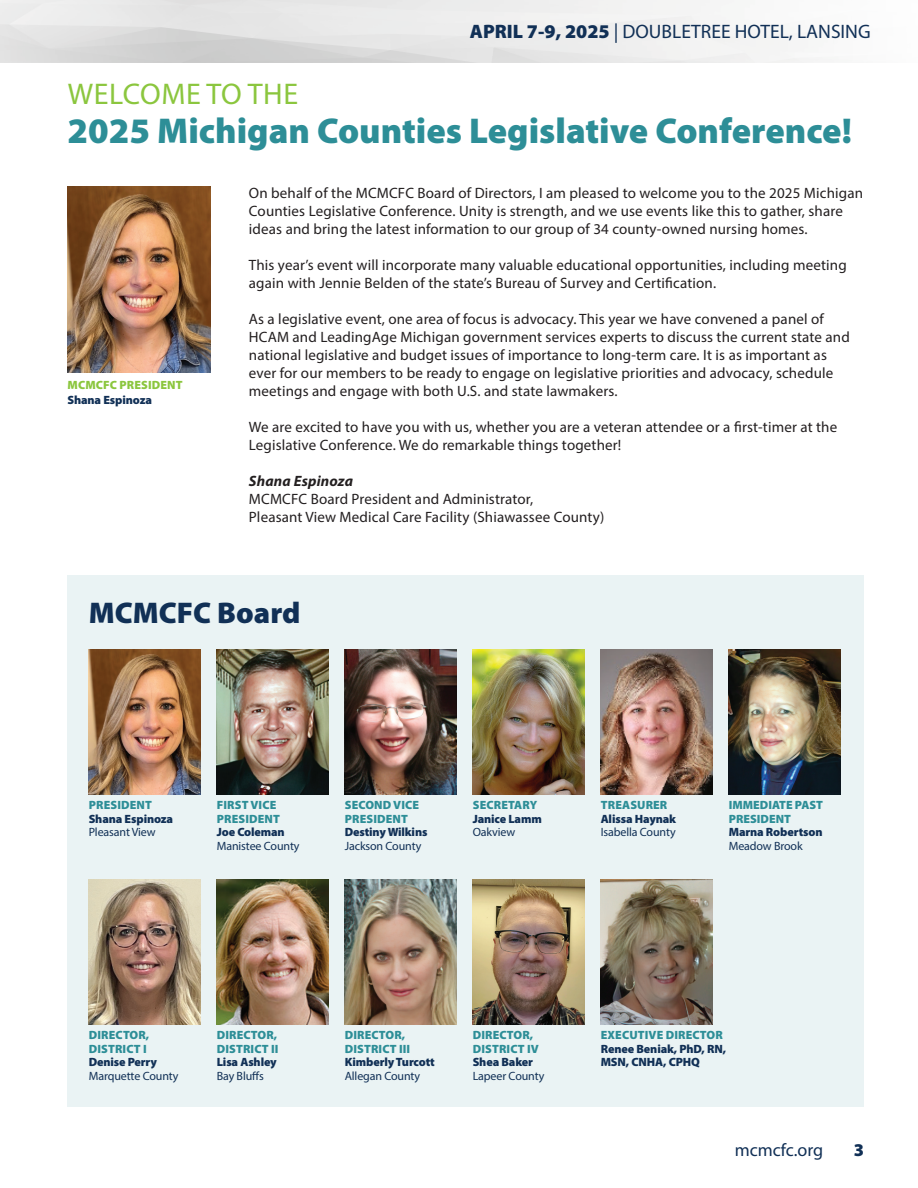
<style>
.page{position:relative;width:918px;height:1188px;background:#fff}
.page>*{position:absolute;margin:0;border:0;box-sizing:border-box;transform-origin:0 0}
.t1{font:900 36px "Myriad Pro";color:#2d8e97}
.t2{font:30px "Myriad Pro";letter-spacing:.02em;color:#8bc63e}
.t3{font:900 30px "Myriad Pro";color:#113056}
.t4{font:19.5px "Myriad Pro";color:#113056}
.t5{font:18px "Myriad Pro";color:#113056}
.t6{font:900 18px "Myriad Pro";color:#113056}
.t7{font:15px/18px "Myriad Pro";letter-spacing:.01em;color:#231f20}
.t8{font:italic 700 15px "Myriad Pro";letter-spacing:.01em;color:#231f20}
.t9{font:900 12px/13.5px "Myriad Pro";letter-spacing:.01em;color:#2d8e97}
.t10{font:900 12px/13.5px "Myriad Pro";letter-spacing:-.01em;color:#113056}
.t11{font:12px "Myriad Pro";letter-spacing:-.01em;color:#113056}
.t12{font:900 12px "Myriad Pro";letter-spacing:.01em;color:#8bc63e}
.s1{font-weight:900}
</style>
<div class="page">
<svg style="left:0;top:0;width:819px;height:62px;fill:#ebebeb"></svg>
<div style="left:68px;top:576px;width:796px;height:531px;background:#eaf3f4"></div>
<img style="left:68px;top:187px;width:143px;height:186px">
<img style="left:89px;top:649px;width:112px;height:146px">
<img style="left:729px;top:649px;width:112px;height:146px">
<img style="left:217px;top:649px;width:112px;height:146px">
<img style="left:345px;top:649px;width:112px;height:146px">
<img style="left:473px;top:649px;width:112px;height:146px">
<img style="left:217px;top:879px;width:112px;height:146px">
<img style="left:89px;top:879px;width:112px;height:146px">
<img style="left:345px;top:879px;width:112px;height:146px">
<img style="left:473px;top:879px;width:112px;height:146px">
<img style="left:601px;top:649px;width:112px;height:146px">
<img style="left:601px;top:879px;width:112px;height:146px">
<h3 class="t4" style="left:470px;top:20px;width:402px"><span class="s1">APRIL 7-9, 2025</span> | DOUBLETREE HOTEL, LANSING</h3>
<h2 class="t2" style="left:68px;top:75px;width:232px">WELCOME TO THE</h2>
<h1 class="t1" style="left:68px;top:106px;width:786px">2025 Michigan Counties Legislative Conference!</h1>
<p class="t12" style="left:68px;top:377px;width:116px">MCMCFC PRESIDENT</p>
<p class="t10" style="left:67px;top:392px;width:86px">Shana Espinoza</p>
<p class="t7" style="left:249px;top:184px;width:616px">On behalf of the MCMCFC Board of Directors, I am pleased to welcome you to the 2025 Michigan<br>Counties Legislative Conference. Unity is strength, and we use events like this to gather, share ideas and bring the latest information to our group of 34 county-owned nursing homes.</p>
<p class="t7" style="left:249px;top:256px;width:599px">This year’s event will incorporate many valuable educational opportunities, including meeting again with Jennie Belden of the state’s Bureau of Survey and Certification.</p>
<p class="t7" style="left:249px;top:310px;width:602px">As a legislative event, one area of focus is advocacy. This year we have convened a panel of HCAM and LeadingAge Michigan government services experts to discuss the current state and national legislative and budget issues of importance to long-term care. It is as important as ever for our members to be ready to engage on legislative priorities and advocacy, schedule meetings and engage with both U.S. and state lawmakers.</p>
<p class="t7" style="left:249px;top:418px;width:590px">We are excited to have you with us, whether you are a veteran attendee or a first-timer at the<br>Legislative Conference. We do remarkable things together!</p>
<p class="t8" style="left:249px;top:471px;width:106px">Shana Espinoza</p>
<p class="t7" style="left:249px;top:490px;width:357px">MCMCFC Board President and Administrator,<br>Pleasant View Medical Care Facility (Shiawassee County)</p>
<h2 class="t3" style="left:89px;top:593px;width:213px">MCMCFC Board</h2>
<p class="t9" style="left:89px;top:798px;width:65px">PRESIDENT</p>
<p class="t10" style="left:89px;top:811px;width:86px">Shana Espinoza</p>
<p class="t11" style="left:89px;top:825px;width:68px">Pleasant View</p>
<p class="t9" style="left:217px;top:798px;width:65px">FIRST VICE<br>PRESIDENT</p>
<p class="t10" style="left:217px;top:825px;width:70px">Joe Coleman</p>
<p class="t11" style="left:217px;top:838px;width:84px">Manistee County</p>
<p class="t9" style="left:345px;top:798px;width:76px">SECOND VICE<br>PRESIDENT</p>
<p class="t10" style="left:345px;top:825px;width:84px">Destiny Wilkins</p>
<p class="t11" style="left:345px;top:838px;width:78px">Jackson County</p>
<p class="t9" style="left:473px;top:798px;width:66px">SECRETARY</p>
<p class="t10" style="left:473px;top:811px;width:71px">Janice Lamm</p>
<p class="t11" style="left:473px;top:825px;width:44px">Oakview</p>
<p class="t9" style="left:601px;top:798px;width:68px">TREASURER</p>
<p class="t10" style="left:601px;top:811px;width:77px">Alissa Haynak</p>
<p class="t11" style="left:601px;top:825px;width:76px">Isabella County</p>
<p class="t9" style="left:729px;top:798px;width:96px">IMMEDIATE PAST<br>PRESIDENT</p>
<p class="t10" style="left:729px;top:825px;width:95px">Marna Robertson</p>
<p class="t11" style="left:729px;top:838px;width:75px">Meadow Brook</p>
<p class="t9" style="left:89px;top:1028px;width:62px">DIRECTOR,<br>DISTRICT I</p>
<p class="t10" style="left:89px;top:1055px;width:70px">Denise Perry</p>
<p class="t11" style="left:89px;top:1068px;width:91px">Marquette County</p>
<p class="t9" style="left:217px;top:1028px;width:63px">DIRECTOR,<br>DISTRICT II</p>
<p class="t10" style="left:217px;top:1055px;width:62px">Lisa Ashley</p>
<p class="t11" style="left:217px;top:1068px;width:49px">Bay Bluffs</p>
<p class="t9" style="left:345px;top:1028px;width:67px">DIRECTOR,<br>DISTRICT III</p>
<p class="t10" style="left:345px;top:1055px;width:92px">Kimberly Turcott</p>
<p class="t11" style="left:345px;top:1068px;width:77px">Allegan County</p>
<p class="t9" style="left:473px;top:1028px;width:68px">DIRECTOR,<br>DISTRICT IV</p>
<p class="t10" style="left:473px;top:1055px;width:62px">Shea Baker</p>
<p class="t11" style="left:473px;top:1068px;width:73px">Lapeer County</p>
<p class="t9" style="left:601px;top:1028px;width:123px">EXECUTIVE DIRECTOR</p>
<p class="t10" style="left:601px;top:1041px;width:127px">Renee Beniak, PhD, RN,<br>MSN, CNHA, CPHQ</p>
<p class="t5" style="left:735px;top:1139px;width:90px">mcmcfc.org</p>
<p class="t6" style="left:854px;top:1138px;width:12px">3</p>
</div>
